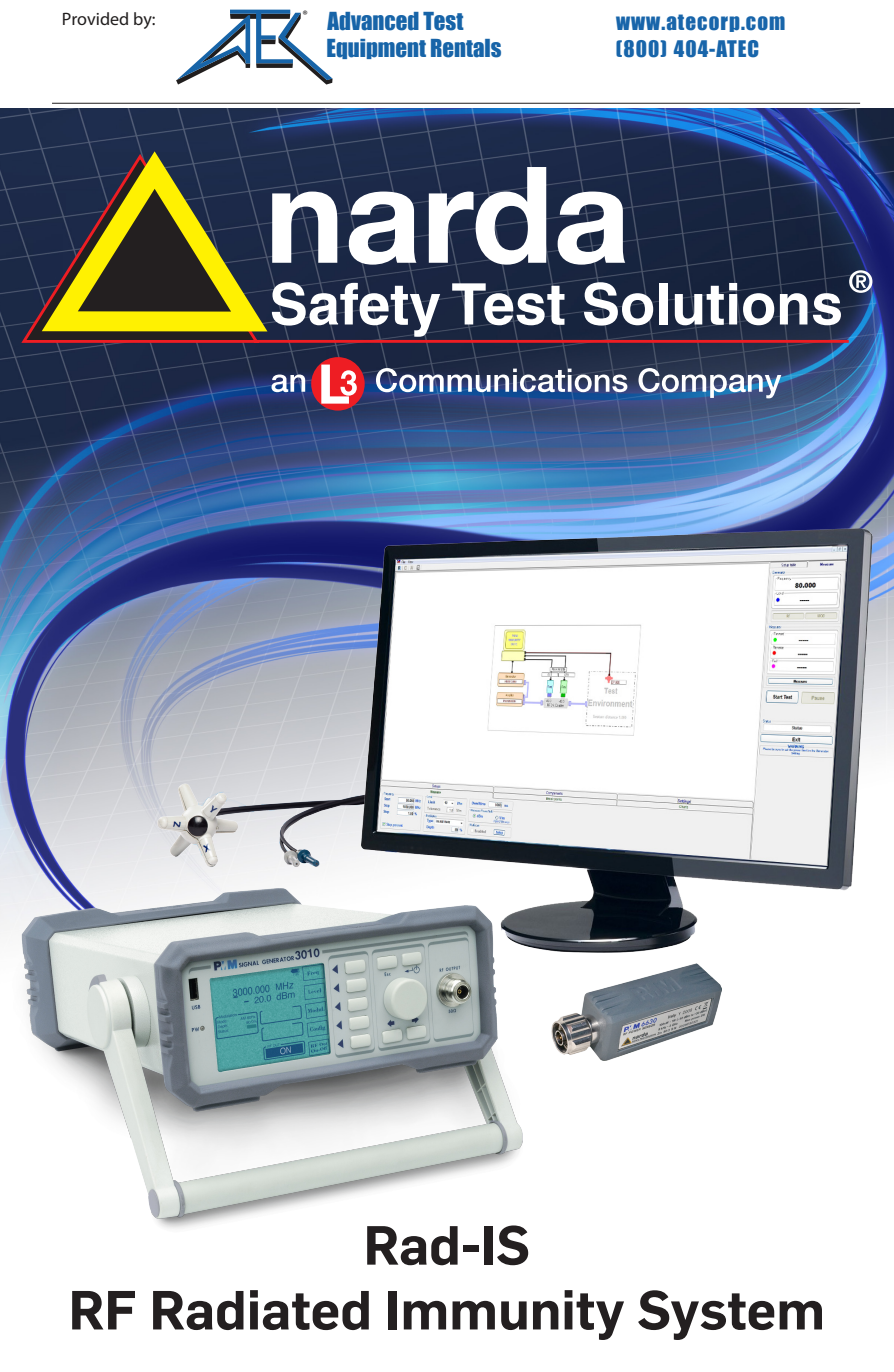
<style>
.page{position:relative;width:894px;height:1372px;background:#fff}
.page>*{position:absolute;margin:0;border:0;box-sizing:border-box;transform-origin:0 0}
.t1{font:600 54px "Flama";color:#231f20}
.t2{font:22.8px/27px "Impact";color:#1764a8}
.t3{font:21px/27.3px "Impact";letter-spacing:.05em;color:#1865aa}
.t4{font:18px "Myriad Pro";color:#211e1e}
.t5{font:10.8px "Calibri";color:#211e1e}
</style>
<div class="page">
<img style="left:0;top:109px;width:893px;height:952px">
<svg style="left:271px;top:374px;width:34px;height:18px"></svg>
<svg style="left:376px;top:368px;width:251px;height:24px"></svg>
<svg style="left:638px;top:368px;width:143px;height:30px"></svg>
<svg style="left:21px;top:153px;width:830px;height:191px;background:#373a57"></svg>
<svg style="left:25px;top:151px;width:628px;height:190px"></svg>
<div style="left:311px;top:357px;width:53px;height:53px;background:#ee1d23;border-radius:50%"></div>
<svg style="left:321px;top:364px;width:35px;height:40px"></svg>
<svg style="left:848px;top:270px;width:24px;height:23px"></svg>
<img style="left:155px;top:783px;width:206px;height:90px">
<img style="left:551px;top:963px;width:170px;height:97px">
<img style="left:361px;top:528px;width:511px;height:424px">
<img style="left:13px;top:888px;width:510px;height:341px">
<svg style="left:176px;top:10px;width:156px;height:75px"></svg>
<hr style="left:52px;top:103px;width:807px;height:1px;background:#211e1e">
<p class="t5" style="left:302px;top:7px;width:7px">®</p>
<p class="t2" style="left:326px;top:7px;width:177px">Advanced Test<br>Equipment Rentals</p>
<p class="t4" style="left:62px;top:8px;width:95px">Provided by:</p>
<p class="t3" style="left:615px;top:7px;width:171px">www.atecorp.com (800) 404-ATEC</p>
<p class="t1" style="left:363px;top:1206px;width:168px">Rad-IS</p>
<p class="t1" style="left:69px;top:1271px;width:757px">RF Radiated Immunity System</p>
</div>
